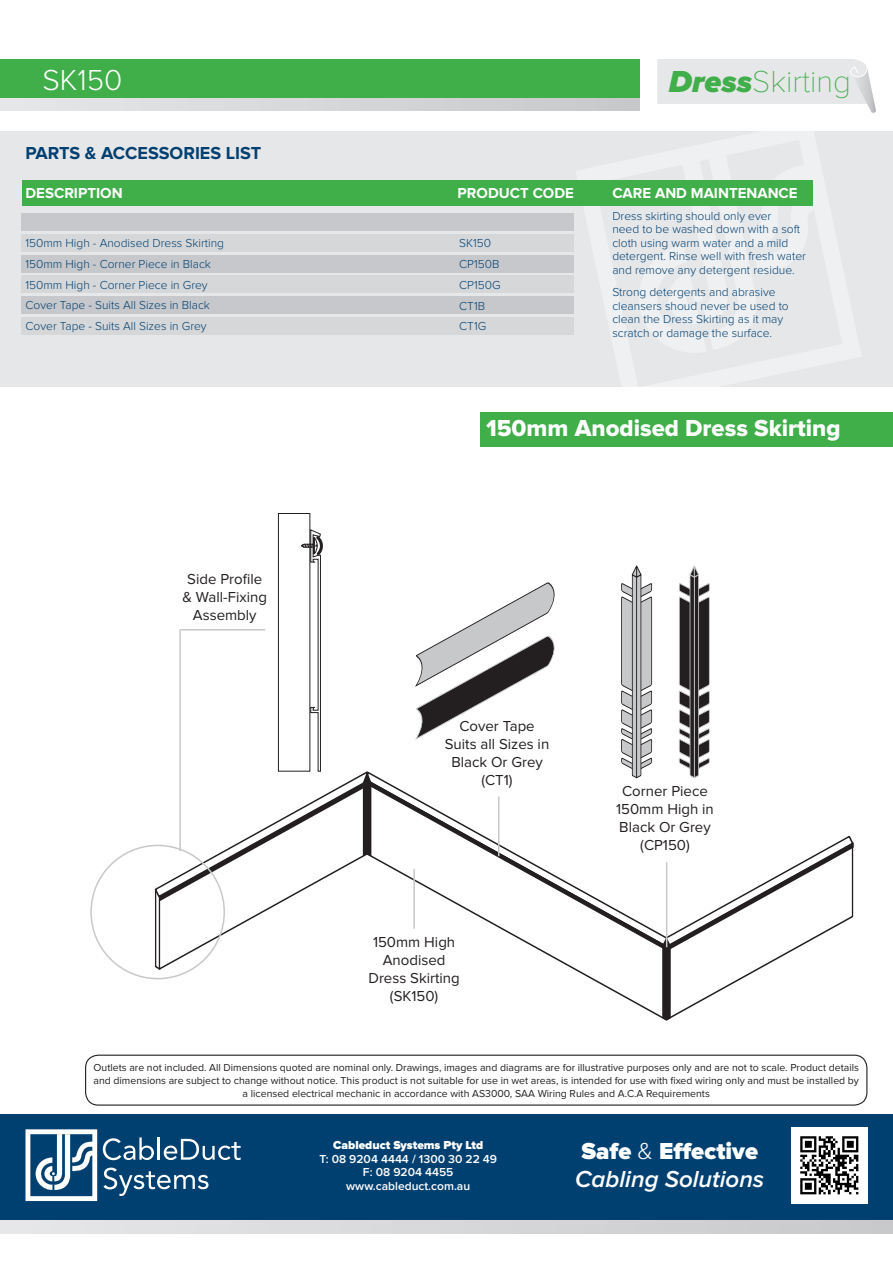
<style>
.page{position:relative;width:893px;height:1263px;background:#fff}
.page>*{position:absolute;margin:0;border:0;box-sizing:border-box;transform-origin:0 0}
.t1{font:100 31.5px "Proxima Nova T";color:#40ae49}
.t2{font:300 30px "Proxima Nova";color:#fff}
.t3{font:italic 600 24px/28.8px "Proxima Nova";color:#fff}
.t4{font:24px "Proxima Nova Extrabld";color:#fff}
.t5{font:700 18px "Proxima Nova";color:#004071}
.t6{font:15px/18px "Proxima Nova";color:#231f20;text-align:center}
.t7{font:700 15px "Proxima Nova";color:#fff}
.t8{font:300 12px/20.9px "Proxima Nova";color:#004071}
.t9{font:600 12px/13.5px "Proxima Nova";color:#fff;text-align:center}
.t10{font:900 12px "Proxima Nova";color:#fff}
.t11{font:10.5px/12.6px "Proxima Nova";color:#231f20;text-align:center}
.s1{font-family:"Proxima Nova";font-weight:900;font-style:italic}
.s2{font-weight:900;font-style:normal}
.s3{font-weight:300;font-style:normal}
</style>
<div class="page">
<div style="left:0;top:132px;width:893px;height:255px;background:#e6e7e9"></div>
<svg style="left:576px;top:131px;width:286px;height:75px"></svg>
<svg style="left:0;top:98px;width:640px;height:13px;background:#d6d7d9"></svg>
<div style="left:0;top:1114px;width:893px;height:106px;background:#004071"></div>
<svg style="left:0;top:1220px;width:893px;height:13px;background:#d6d7d9"></svg>
<img style="left:791px;top:1127px;width:76px;height:76px">
<svg style="left:26px;top:1129px;width:71px;height:72px"></svg>
<svg style="left:103px;top:1137px;width:47px;height:23px"></svg>
<svg style="left:103px;top:1167px;width:105px;height:29px"></svg>
<div style="left:0;top:60px;width:640px;height:38px;background:#40ae49"></div>
<div style="left:480px;top:412px;width:413px;height:34px;background:#40ae49"></div>
<div style="left:22px;top:180px;width:791px;height:25px;background:#40ae49"></div>
<div style="left:21px;top:214px;width:553px;height:17px;background:#c7c8cb"></div>
<div style="left:21px;top:235px;width:553px;height:17px;background:#d6d7d9"></div>
<div style="left:21px;top:255px;width:553px;height:17px;background:#c7c8cb"></div>
<div style="left:21px;top:276px;width:553px;height:17px;background:#d6d7d9"></div>
<div style="left:21px;top:296px;width:553px;height:17px;background:#c7c8cb"></div>
<div style="left:21px;top:317px;width:553px;height:17px;background:#d6d7d9"></div>
<svg style="left:150px;top:585px;width:708px;height:586px"></svg>
<svg style="left:366px;top:954px;width:296px;height:68px"></svg>
<svg style="left:372px;top:775px;width:300px;height:179px"></svg>
<svg style="left:662px;top:838px;width:196px;height:184px"></svg>
<svg style="left:154px;top:529px;width:218px;height:442px"></svg>
<hr style="left:666px;top:862px;width:1px;height:85px;background:#c7c8ca">
<svg style="left:621px;top:565px;width:31px;height:214px"></svg>
<svg style="left:679px;top:565px;width:31px;height:214px"></svg>
<svg style="left:415px;top:582px;width:146px;height:158px"></svg>
<hr style="left:498px;top:796px;width:1px;height:60px;background:#c7c8ca">
<hr style="left:413px;top:869px;width:2px;height:60px;background:#c7c8ca">
<svg style="left:657px;top:59px;width:219px;height:54px"></svg>
<h2 class="t2" style="left:43px;top:62px;width:81px">SK150</h2>
<h1 class="t1" style="left:669px;top:63px;width:184px"><span class="s1">Dress</span>Skirting</h1>
<h3 class="t5" style="left:26px;top:142px;width:237px">PARTS &amp; ACCESSORIES LIST</h3>
<p class="t7" style="left:26px;top:185px;width:99px">DESCRIPTION</p>
<p class="t7" style="left:458px;top:185px;width:118px">PRODUCT CODE</p>
<p class="t7" style="left:612px;top:185px;width:187px">CARE AND MAINTENANCE</p>
<p class="t8" style="left:26px;top:233px;width:200px">150mm High - Anodised Dress Skirting 150mm High - Corner Piece in Black 150mm High - Corner Piece in Grey Cover Tape - Suits All Sizes in Black Cover Tape - Suits All Sizes in Grey</p>
<p class="t8" style="left:459px;top:233px;width:43px">SK150<br>CP150B<br>CP150G<br>CT1B<br>CT1G</p>
<p class="t8" style="left:612px;top:209px;width:195px;line-height:13.5px">Dress skirting should only ever<br>need to be washed down with a soft cloth using warm water and a mild detergent. Rinse well with fresh water and remove any detergent residue.</p>
<p class="t8" style="left:612px;top:285px;width:178px;line-height:13.5px">Strong detergents and abrasive cleansers shoud never be used to clean the Dress Skirting as it may scratch or damage the surface.</p>
<p class="t6" style="left:182px;top:570px;width:86px">Side Profile &amp; Wall-Fixing<br>Assembly</p>
<h3 class="t4" style="left:486px;top:414px;width:356px">150mm Anodised Dress Skirting</h3>
<p class="t6" style="left:445px;top:717px;width:106px">Cover Tape<br>Suits all Sizes in<br>Black Or Grey (CT1)</p>
<p class="t6" style="left:369px;top:934px;width:93px">150mm High<br>Anodised<br>Dress Skirting (SK150)</p>
<p class="t6" style="left:616px;top:782px;width:99px">Corner Piece<br>150mm High in<br>Black Or Grey (CP150)</p>
<p class="t11" style="left:94px;top:1062px;width:767px">Outlets are not included. All Dimensions quoted are nominal only. Drawings, images and diagrams are for illustrative purposes only and are not to scale. Product details and dimensions are subject to change without notice. This product is not suitable for use in wet areas, is intended for use with fixed wiring only and must be installed by a licensed electrical mechanic in accordance with AS3000, SAA Wiring Rules and A.C.A Requirements</p>
<p class="t10" style="left:333px;top:1138px;width:152px">Cableduct Systems Pty Ltd</p>
<p class="t9" style="left:319px;top:1152px;width:179px">T: 08 9204 4444 / 1300 30 22 49<br>F: 08 9204 4455 www.cableduct.com.au</p>
<h3 class="t3" style="left:575px;top:1137px;width:191px"><span class="s2">Safe</span> <span class="s3">&amp;</span> <span class="s2">Effective<br></span>Cabling Solutions</h3>
</div>
